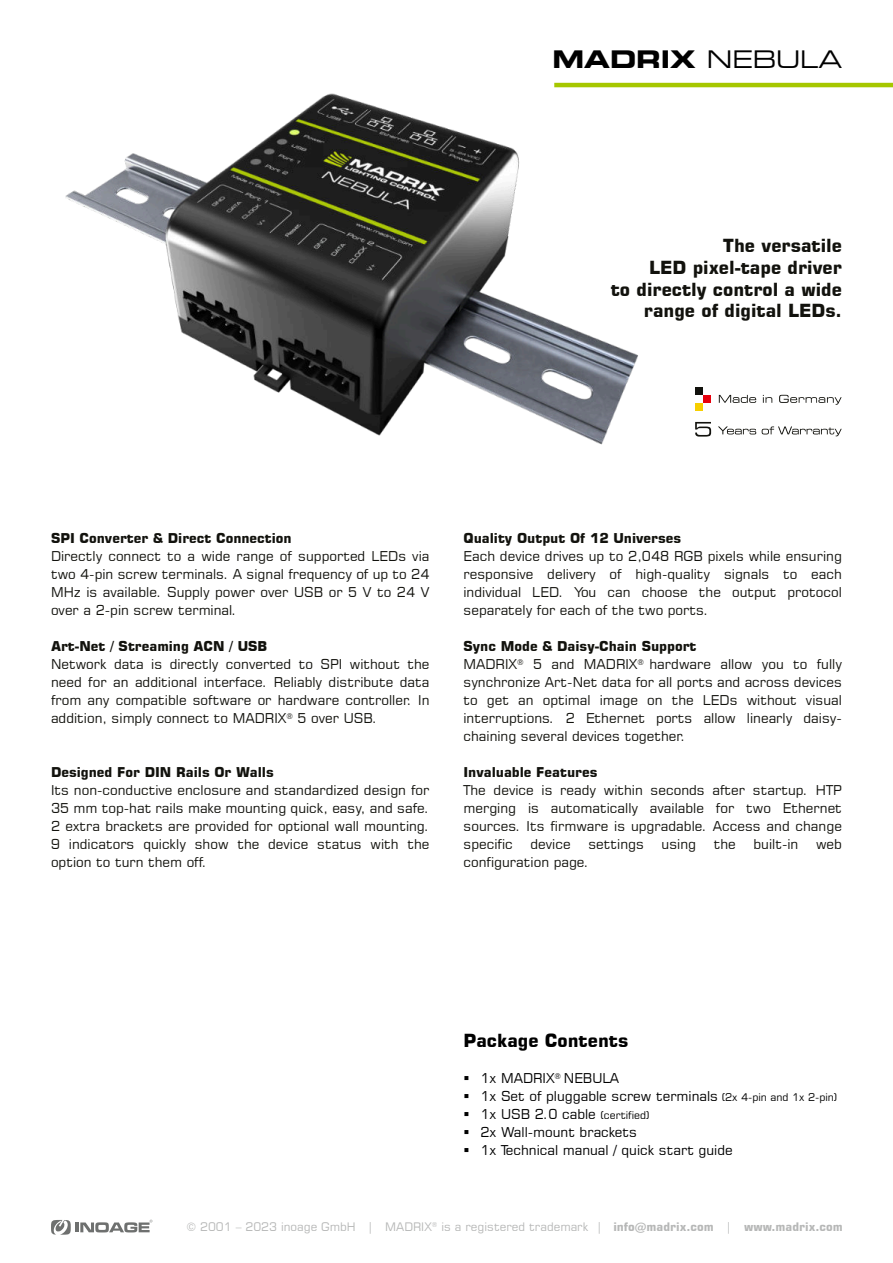
<style>
.page{position:relative;width:893px;height:1263px;background:#fff}
.page>*{position:absolute;margin:0;border:0;box-sizing:border-box;transform-origin:0 0}
.t1{font:700 expanded 24px "Square 721 BT";color:#000}
.t2{font:700 18px/21.6px "Square 721 BT";color:#12120d;text-align:right}
.t3{font:700 18px "Square 721 BT";color:#000}
.t4{font:13.5px/18px "Square 721 BT";color:#12120d;text-align:justify}
.t5{font:13.5px/18px "Square 721 BT";color:#000}
.t6{font:700 13.5px "Square 721 BT";color:#12120d}
.t7{font:11.7px "Square 721 BT";color:rgb(110 112 111/.5)}
.s1{font-weight:400}
.s2{font-weight:700}
.s3{font-size:10.5px}
.s4{font-stretch:expanded}
</style>
<div class="page">
<hr style="left:554px;top:83px;width:339px;height:4px;background:#a6c700">
<svg style="left:51px;top:1220px;width:101px;height:15px"></svg>
<img style="left:65px;top:82px;width:748px;height:363px">
<div style="left:695px;top:403px;width:8px;height:8px;background:#f7cf00"></div>
<div style="left:695px;top:387px;width:8px;height:8px;background:#12120d"></div>
<div style="left:703px;top:395px;width:8px;height:8px;background:#e7000d"></div>
<svg style="left:719px;top:395px;width:37px;height:8px"></svg>
<svg style="left:763px;top:395px;width:9px;height:8px"></svg>
<svg style="left:779px;top:395px;width:63px;height:10px"></svg>
<svg style="left:718px;top:426px;width:38px;height:8px"></svg>
<svg style="left:762px;top:426px;width:80px;height:10px"></svg>
<svg style="left:695px;top:422px;width:16px;height:15px"></svg>
<h1 class="t1" style="left:552px;top:45px;width:291px">MADRIX <span class="s1">NEBULA</span></h1>
<h2 class="t2" style="left:611px;top:235px;width:233px">The versatile<br>LED pixel-tape driver<br>to directly control a wide range of digital LEDs.</h2>
<p class="t6" style="left:51px;top:530px;width:242px">SPI Converter &amp; Direct Connection</p>
<p class="t4" style="left:51px;top:547px;width:380px">Directly connect to a wide range of supported LEDs via two 4-pin screw terminals. A signal frequency of up to 24<br>MHz is available. Supply power over USB or 5 V to 24 V over a 2-pin screw terminal.</p>
<p class="t6" style="left:51px;top:638px;width:218px">Art-Net / Streaming ACN / USB</p>
<p class="t4" style="left:51px;top:655px;width:380px">Network data is directly converted to SPI without the need for an additional interface. Reliably distribute data from any compatible software or hardware controller. In addition, simply connect to MADRIX<sup>®</sup> 5 over USB.</p>
<p class="t6" style="left:51px;top:764px;width:224px">Designed For DIN Rails Or Walls</p>
<p class="t4" style="left:51px;top:781px;width:380px">Its non-conductive enclosure and standardized design for 35 mm top-hat rails make mounting quick, easy, and safe.<br>2 extra brackets are provided for optional wall mounting.<br>9 indicators quickly show the device status with the option to turn them off.</p>
<p class="t6" style="left:463px;top:530px;width:219px">Quality Output Of 12 Universes</p>
<p class="t4" style="left:463px;top:547px;width:380px">Each device drives up to 2,048 RGB pixels while ensuring responsive delivery of high-quality signals to each individual LED. You can choose the output protocol separately for each of the two ports.</p>
<p class="t4" style="left:463px;top:637px;width:380px;text-align:left"><span class="s2">Sync Mode &amp; Daisy-Chain Support<br></span>MADRIX<sup>®</sup> 5 and MADRIX<sup>®</sup> hardware allow you to fully synchronize Art-Net data for all ports and across devices to get an optimal image on the LEDs without visual interruptions. 2 Ethernet ports allow linearly daisy&shy;chaining several devices together.</p>
<p class="t6" style="left:463px;top:764px;width:135px">Invaluable Features</p>
<p class="t4" style="left:463px;top:781px;width:380px">The device is ready within seconds after startup. HTP merging is automatically available for two Ethernet sources. Its firmware is upgradable. Access and change specific</p>
<p class="t4" style="left:530px;top:835px;width:42px">device</p>
<p class="t4" style="left:588px;top:835px;width:57px">settings</p>
<p class="t4" style="left:662px;top:835px;width:36px">using</p>
<p class="t4" style="left:714px;top:835px;width:24px">the</p>
<p class="t4" style="left:753px;top:835px;width:46px">built-in</p>
<p class="t4" style="left:816px;top:835px;width:27px">web</p>
<p class="t4" style="left:463px;top:853px;width:127px">configuration page.</p>
<h2 class="t3" style="left:463px;top:1030px;width:166px">Package Contents</h2>
<p class="t5" style="left:480px;top:1069px;width:358px">1x MADRIX<sup>®</sup> NEBULA<br>1x Set of pluggable screw terminals <span class="s3">(2x 4-pin and 1x 2-pin)<br></span>1x USB 2.0 cable <span class="s3">(certified)<br></span>2x Wall-mount brackets<br>1x Technical manual / quick start guide</p>
<p class="t7" style="left:186px;top:1219px;width:658px">© 2001 – 2023 inoage GmbH <span class="s4">|</span> MADRIX<sup>®</sup> is a registered trademark <span class="s4">|</span> <span class="s2">info@madrix.com</span> <span class="s4">|</span> <span class="s2">www.madrix.com</span></p>
</div>
